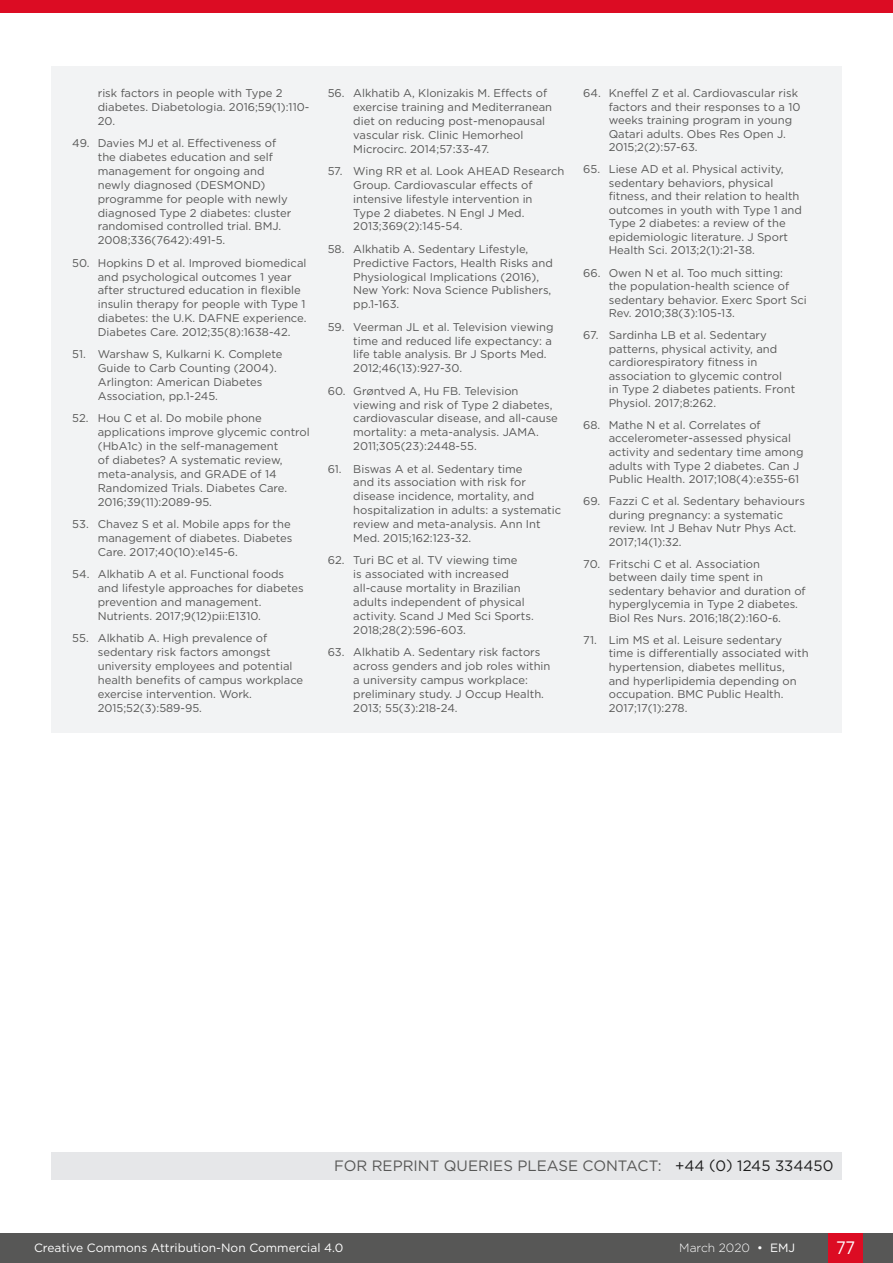
<style>
.page{position:relative;width:893px;height:1263px;background:#fff}
.page>*{position:absolute;margin:0;border:0;box-sizing:border-box;transform-origin:0 0}
.t1{font:18px "Gotham";color:#fff;scale:.9 1}
.Banner_Body_Text{font:15px "Gotham";color:#575756}
.t2{font:12px "Gotham";color:#fff}
.t3{font:300 12px "Gotham";color:#fff}
.t4{font:11.25px/14px "Gotham";color:#575756}
.s1{font-family:"Calibri"}
.s2{color:#1d1d1d}
.s3{font-weight:400}
</style>
<div class="page">
<div style="left:0;top:1233px;width:893px;height:30px;background:#575756"></div>
<div style="left:829px;top:1233px;width:34px;height:30px;background:#dc0c23"></div>
<div style="left:0;top:0;width:893px;height:13px;background:#dc0c23"></div>
<div style="left:51px;top:67px;width:791px;height:666px;background:#f2f3f4"></div>
<div style="left:51px;top:1152px;width:791px;height:27px;background:#e6e7e9"></div>
<p class="t4" style="left:98px;top:86px;width:213px">risk factors in people with Type 2 diabetes. Diabetologia. 2016;59(1):110-<br>20.</p>
<p class="t4" style="left:98px;top:136px;width:195px;text-indent:-26px">49. Davies MJ et al. Effectiveness of the diabetes education and self management for ongoing and newly diagnosed (DESMOND) programme for people with newly diagnosed Type 2 diabetes: cluster randomised controlled trial. BMJ.<br>2008;336(7642):491-5.</p>
<p class="t4" style="left:98px;top:255px;width:210px;text-indent:-26px">50. Hopkins D et al. Improved biomedical and psychological outcomes 1 year after structured education in flexible insulin therapy for people with Type 1 diabetes: the U.K. DAFNE experience.<br>Diabetes Care. 2012;35(8):1638-42.</p>
<p class="t4" style="left:98px;top:347px;width:186px;text-indent:-26px">51. Warshaw S, Kulkarni K. Complete<br>Guide to Carb Counting (2004).<br>Arlington: American Diabetes<br>Association, pp.1-245.</p>
<p class="t4" style="left:98px;top:411px;width:213px;text-indent:-26px">52. Hou C et al. Do mobile phone applications improve glycemic control (HbA1c) in the self-management<br>of diabetes? A systematic review, meta-analysis, and GRADE of 14<br>Randomized Trials. Diabetes Care.<br>2016;39(11):2089-95.</p>
<p class="t4" style="left:98px;top:517px;width:196px;text-indent:-26px">53. Chavez S et al. Mobile apps for the management of diabetes. Diabetes<br>Care. 2017;40(10):e145-6.</p>
<p class="t4" style="left:98px;top:567px;width:208px;text-indent:-26px">54. Alkhatib A et al. Functional foods and lifestyle approaches for diabetes prevention and management.<br>Nutrients. 2017;9(12)pii:E1310.</p>
<p class="t4" style="left:98px;top:631px;width:207px;text-indent:-26px">55. Alkhatib A. High prevalence of sedentary risk factors amongst university employees and potential health benefits of campus workplace exercise intervention. Work.<br>2015;52(3):589-95.</p>
<p class="t4" style="left:353px;top:86px;width:200px;text-indent:-26px">56. Alkhatib A, Klonizakis M. Effects of exercise training and Mediterranean diet on reducing post-menopausal vascular risk. Clinic Hemorheol Microcirc. 2014;57:33-47.</p>
<p class="t4" style="left:353px;top:164px;width:213px;text-indent:-26px">57. Wing RR et al. Look AHEAD Research<br>Group. Cardiovascular effects of intensive lifestyle intervention in<br>Type 2 diabetes. N Engl J Med.<br>2013;369(2):145-54.</p>
<p class="t4" style="left:353px;top:242px;width:201px;text-indent:-26px">58. Alkhatib A. Sedentary Lifestyle,<br>Predictive Factors, Health Risks and<br>Physiological Implications (2016),<br>New York: Nova Science Publishers, pp.1-163.</p>
<p class="t4" style="left:353px;top:319px;width:202px;text-indent:-26px">59. Veerman JL et al. Television viewing time and reduced life expectancy: a life table analysis. Br J Sports Med.<br>2012;46(13):927-30.</p>
<p class="t4" style="left:353px;top:383px;width:206px;text-indent:-26px">60. Grøntved A, Hu FB. Television viewing and risk of Type 2 diabetes, cardiovascular disease, and all-cause mortality: a meta-analysis. JAMA.<br>2011;305(23):2448-55.</p>
<p class="t4" style="left:353px;top:461px;width:209px;text-indent:-26px">61. Biswas A et al. Sedentary time<br>and its association with risk for disease incidence, mortality, and hospitalization in adults: a systematic review and meta-analysis. Ann Int Med. 2015;162:123-32.</p>
<p class="t4" style="left:353px;top:553px;width:182px;text-indent:-26px">62. Turi BC et al. TV viewing time<br>is associated with increased all-cause mortality in Brazilian adults independent of physical activity. Scand J Med Sci Sports.<br>2018;28(2):596-603.</p>
<p class="t4" style="left:353px;top:645px;width:199px;text-indent:-26px">63. Alkhatib A. Sedentary risk factors across genders and job roles within a university campus workplace: preliminary study. J Occup Health.<br>2013; 55(3):218-24.</p>
<p class="t4" style="left:609px;top:86px;width:193px;line-height:13.5px;text-indent:-26px">64. Kneffel Z et al. Cardiovascular risk factors and their responses to a 10 weeks training program in young<br>Qatari adults. Obes Res Open J.<br>2015;2(2):57-63.</p>
<p class="t4" style="left:609px;top:162px;width:195px;line-height:13.5px;text-indent:-26px">65. Liese AD et al. Physical activity, sedentary behaviors, physical fitness, and their relation to health outcomes in youth with Type 1 and Type 2 diabetes: a review of the epidemiologic literature. J Sport Health Sci. 2013;2(1):21-38.</p>
<p class="t4" style="left:609px;top:265px;width:200px;line-height:13.5px;text-indent:-26px">66. Owen N et al. Too much sitting:<br>the population-health science of sedentary behavior. Exerc Sport Sci<br>Rev. 2010;38(3):105-13.</p>
<p class="t4" style="left:609px;top:328px;width:188px;line-height:13.5px;text-indent:-26px">67. Sardinha LB et al. Sedentary patterns, physical activity, and cardiorespiratory fitness in association to glycemic control<br>in Type 2 diabetes patients. Front<br>Physiol. 2017;8:262.</p>
<p class="t4" style="left:609px;top:418px;width:196px;line-height:13.5px;text-indent:-26px">68. Mathe N et al. Correlates of accelerometer-assessed physical activity and sedentary time among adults with Type 2 diabetes. Can J Public Health. 2017;108(4):e355-61</p>
<p class="t4" style="left:609px;top:494px;width:198px;line-height:13.5px;text-indent:-26px">69. Fazzi C et al. Sedentary behaviours during pregnancy: a systematic review. Int J Behav Nutr Phys Act.<br>2017;14(1):32.</p>
<p class="t4" style="left:609px;top:557px;width:198px;line-height:13.5px;text-indent:-26px">70. Fritschi C et al. Association between daily time spent in sedentary behavior and duration of hyperglycemia in Type 2 diabetes.<br>Biol Res Nurs. 2016;18(2):160-<span class="s1">6.</span></p>
<p class="t4" style="left:609px;top:633px;width:201px;line-height:13.5px;text-indent:-26px">71. Lim MS et al. Leisure sedentary time is differentially associated with hypertension, diabetes mellitus,<br>and hyperlipidemia depending on occupation. BMC Public Health.<br>2017;17(1):278.</p>
<p class="Banner_Body_Text" style="left:334px;top:1156px;width:501px">FOR REPRINT QUERIES PLEASE CONTACT: <span class="s2">+44 (0) 1245 334450</span></p>
<p class="t2" style="left:34px;top:1240px;width:311px">Creative Commons Attribution-Non Commercial 4.0</p>
<p class="t3" style="left:679px;top:1240px;width:117px">March 2020 <span class="s3">• EMJ</span></p>
<h1 class="t1" style="left:836px;top:1236px;width:23px">77</h1>
</div>
